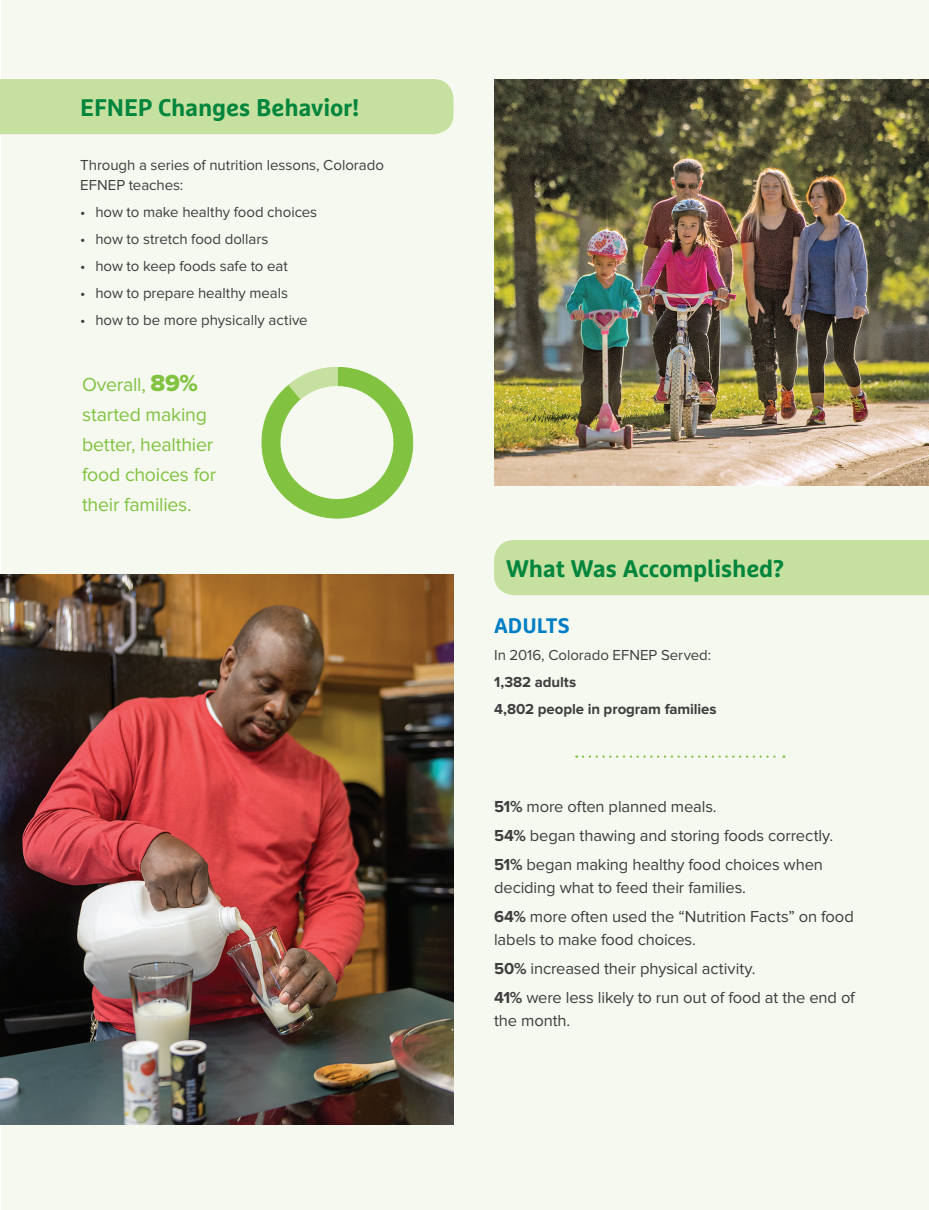
<style>
.page{position:relative;width:929px;height:1210px;background:#fff}
.page>*{position:absolute;margin:0;border:0;box-sizing:border-box;transform-origin:0 0}
.t1{font:700 24px "Marselis Pro";letter-spacing:-.005em;color:#00853d}
.t2{font:700 21px "Marselis Pro";letter-spacing:.005em;color:#007ec5}
.t3{font:19.5px/30px "Proxima Nova";letter-spacing:-.01em;color:#81c340}
.t4{font:16.5px/29.2px "Proxima Nova";letter-spacing:-.005em;color:#3e3e3f}
.t5{font:15px/20.2px "Proxima Nova";letter-spacing:-.005em;color:#3e3e3f}
.t6{font:700 15px/27px "Proxima Nova";letter-spacing:-.005em;color:#3e3e3f}
.s1{font-family:"Proxima Nova Extrabld";font-size:24px}
.s2{font-weight:700}
</style>
<div class="page">
<div style="left:1px;top:0;width:927px;height:1209px;background:#f5f9ef"></div>
<div style="left:494px;top:540px;width:434px;height:55px;background:#c6e09f"></div>
<svg style="left:583px;top:755px;width:201px;height:2px"></svg>
<img style="left:494px;top:79px;width:434px;height:406px">
<svg style="left:262px;top:367px;width:151px;height:151px"></svg>
<div style="left:0;top:79px;width:453px;height:55px;background:#c6e09f"></div>
<img style="left:1px;top:574px;width:452px;height:550px">
<h1 class="t1" style="left:80px;top:92px;width:280px">EFNEP Changes Behavior!</h1>
<p class="t5" style="left:80px;top:155px;width:305px">Through a series of nutrition lessons, Colorado<br>EFNEP teaches:</p>
<p class="t5" style="left:80px;top:202px;width:238px">• how to make healthy food choices</p>
<p class="t5" style="left:80px;top:229px;width:189px">• how to stretch food dollars</p>
<p class="t5" style="left:80px;top:256px;width:209px">• how to keep foods safe to eat</p>
<p class="t5" style="left:80px;top:283px;width:209px">• how to prepare healthy meals</p>
<p class="t5" style="left:80px;top:310px;width:229px">• how to be more physically active</p>
<p class="t3" style="left:82px;top:370px;width:136px">Overall, <span class="s1">89% </span>started making better, healthier food choices for their families.</p>
<h1 class="t1" style="left:506px;top:553px;width:280px">What Was Accomplished?</h1>
<p class="t2" style="left:494px;top:612px;width:77px">ADULTS</p>
<p class="t5" style="left:494px;top:644px;width:218px">In 2016, Colorado EFNEP Served:</p>
<p class="t6" style="left:494px;top:668px;width:224px">1,382 adults<br>4,802 people in program families</p>
<p class="t4" style="left:494px;top:791px;width:340px"><span class="s2">51%</span> more often planned meals.<br><span class="s2">54%</span> began thawing and storing foods correctly.<br><span class="s2">51%</span> began making healthy food choices when</p>
<p class="t4" style="left:494px;top:872px;width:361px">deciding what to feed their families.<br><span class="s2">64%</span> more often used the “Nutrition Facts” on food</p>
<p class="t4" style="left:494px;top:924px;width:362px">labels to make food choices.<br><span class="s2">50%</span> increased their physical activity.<br><span class="s2">41%</span> were less likely to run out of food at the end of</p>
<p class="t4" style="left:494px;top:1005px;width:78px">the month.</p>
</div>
